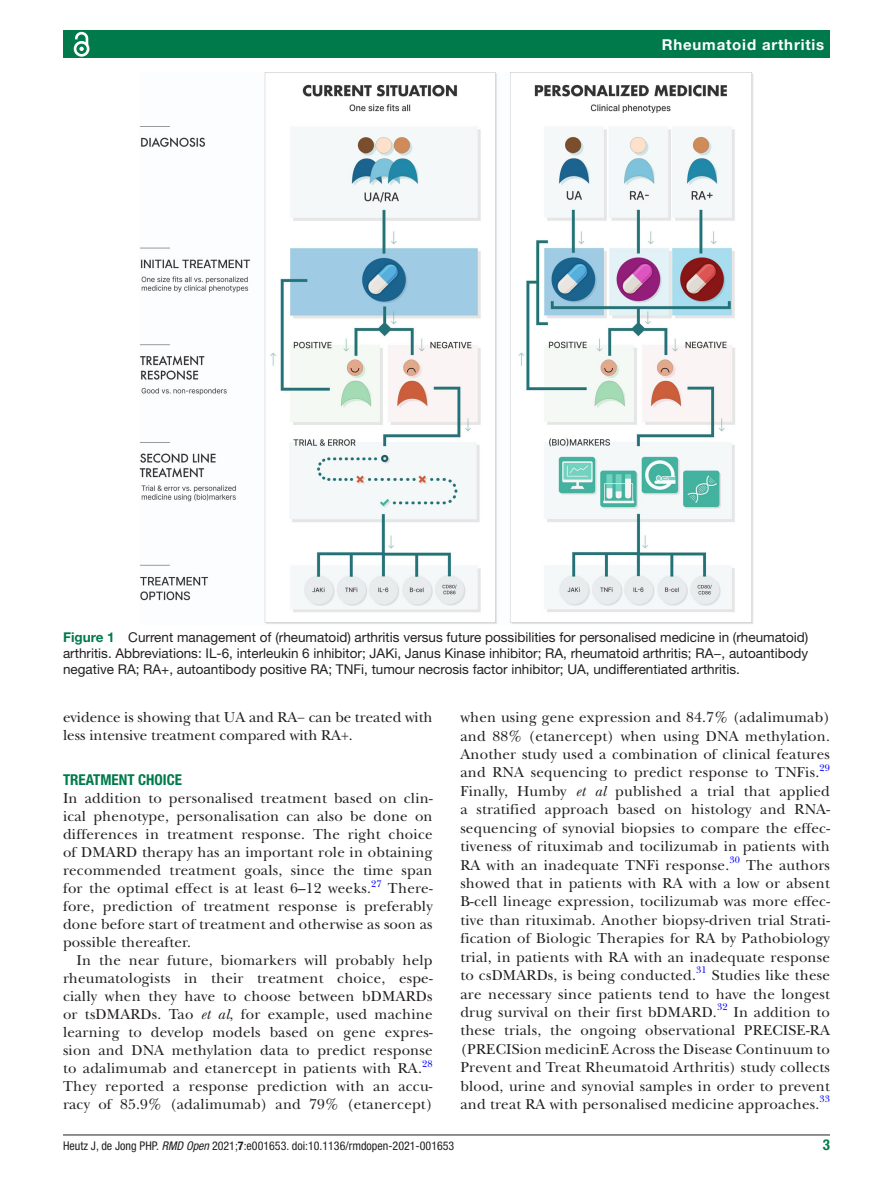
<style>
.page{position:relative;width:893px;height:1191px;background:#fff}
.page>*{position:absolute;margin:0;border:0;box-sizing:border-box;transform-origin:0 0}
.t1{font:15px/18.5px "New Baskerville";letter-spacing:.015em;color:#231f20;text-align:justify}
.t2{font:700 15px "Helvetica Neue LT Std";letter-spacing:.055em;color:#fff}
.t3{font:700 condensed 15px "Helvetica Neue LT Std";color:#007a4b}
.t4{font:13.5px/16.2px "Helvetica Neue LT Std";color:#231f20;text-align:justify}
.t5{font:condensed 12px "Helvetica Neue LT Std";color:#231f20}
.t6{font:9.9px "New Baskerville";letter-spacing:.015em;color:#00f}
.s1{font-weight:700;color:#007a4b}
.s2{font-style:italic}
.s3{font-weight:700}
</style>
<div class="page">
<hr style="left:63px;top:1134px;width:767px;height:1px;background:#231f20">
<div style="left:63px;top:31px;width:767px;height:27px;background:#007a4b"></div>
<svg style="left:73px;top:31px;width:17px;height:26px"></svg>
<img style="left:140px;top:73px;width:613px;height:551px">
<p class="t2" style="left:662px;top:35px;width:164px">Rheumatoid arthritis</p>
<p class="t4" style="left:63px;top:629px;width:747px"><span class="s1">Figure 1</span> Current management of (rheumatoid) arthritis versus future possibilities for personalised medicine in (rheumatoid) arthritis. Abbreviations: IL-6, interleukin 6 inhibitor; JAKi, Janus Kinase inhibitor; RA, rheumatoid arthritis; RA−, autoantibody negative RA; RA+, autoantibody positive RA; TNFi, tumour necrosis factor inhibitor; UA, undifferentiated arthritis.</p>
<p class="t1" style="left:63px;top:708px;width:371px;line-height:18px">evidence is showing that UA and RA− can be treated with less intensive treatment compared with RA+.</p>
<p class="t3" style="left:63px;top:771px;width:121px">TREATMENT CHOICE</p>
<p class="t1" style="left:63px;top:789px;width:371px;line-height:18px">In addition to personalised treatment based on clin&shy;ical phenotype, personalisation can also be done on differences in treatment response. The right choice of DMARD therapy has an important role in obtaining recommended treatment goals, since the time span for the optimal effect is at least 6–12 weeks.<sup>27</sup> There&shy;fore, prediction of treatment response is preferably done before start of treatment and otherwise as soon as possible thereafter.</p>
<p class="t1" style="left:63px;top:951px;width:371px;line-height:18px;text-indent:14px">In the near future, biomarkers will probably help rheumatologists in their treatment choice, espe&shy;cially when they have to choose between bDMARDs or tsDMARDs. Tao <span class="s2">et al</span>, for example, used machine learning to develop models based on gene expres&shy;sion and DNA methylation data to predict response to adalimumab and etanercept in patients with RA.<sup>28<br></sup>They reported a response prediction with an accu&shy;racy of 85.9% (adalimumab) and 79% (etanercept)</p>
<p class="t1" style="left:460px;top:708px;width:371px">when using gene expression and 84.7% (adalimumab) and 88% (etanercept) when using DNA methylation.<br>Another study used a combination of clinical features and RNA sequencing to predict response to TNFis.</p>
<p class="t6" style="left:819px;top:761px;width:12px">29</p>
<p class="t1" style="left:460px;top:782px;width:371px">Finally, Humby <span class="s2">et al</span> published a trial that applied a stratified approach based on histology and RNA&shy;sequencing of synovial biopsies to compare the effec&shy;tiveness of rituximab and tocilizumab in patients with RA with an inadequate TNFi response.<sup>30</sup> The authors showed that in patients with RA with a low or absent B-cell lineage expression, tocilizumab was more effec&shy;tive than rituximab. Another biopsy-driven trial Strati&shy;fication of Biologic Therapies for RA by Pathobiology trial, in patients with RA with an inadequate response to csDMARDs, is being conducted.</p>
<p class="t6" style="left:696px;top:964px;width:12px">31</p>
<p class="t1" style="left:460px;top:966px;width:371px;text-indent:251px">Studies like these are necessary since patients tend to have the longest drug survival on their first bDMARD.</p>
<p class="t6" style="left:717px;top:1001px;width:12px">32</p>
<p class="t1" style="left:460px;top:1003px;width:371px;text-indent:273px">In addition to these trials, the ongoing observational PRECISE-RA (PRECISion medicinE Across the Disease Continuum to Prevent and Treat Rheumatoid Arthritis) study collects blood, urine and synovial samples in order to prevent and treat RA with personalised medicine approaches.</p>
<p class="t6" style="left:819px;top:1093px;width:12px">33</p>
<p class="t5" style="left:63px;top:1138px;width:393px">Heutz J, de Jong PHP. <span class="s2">RMD Open</span> 2021;<span class="s3">7</span>:e001653. doi:10.1136/rmdopen-2021-001653</p>
<p class="t3" style="left:823px;top:1135px;width:9px">3</p>
</div>
